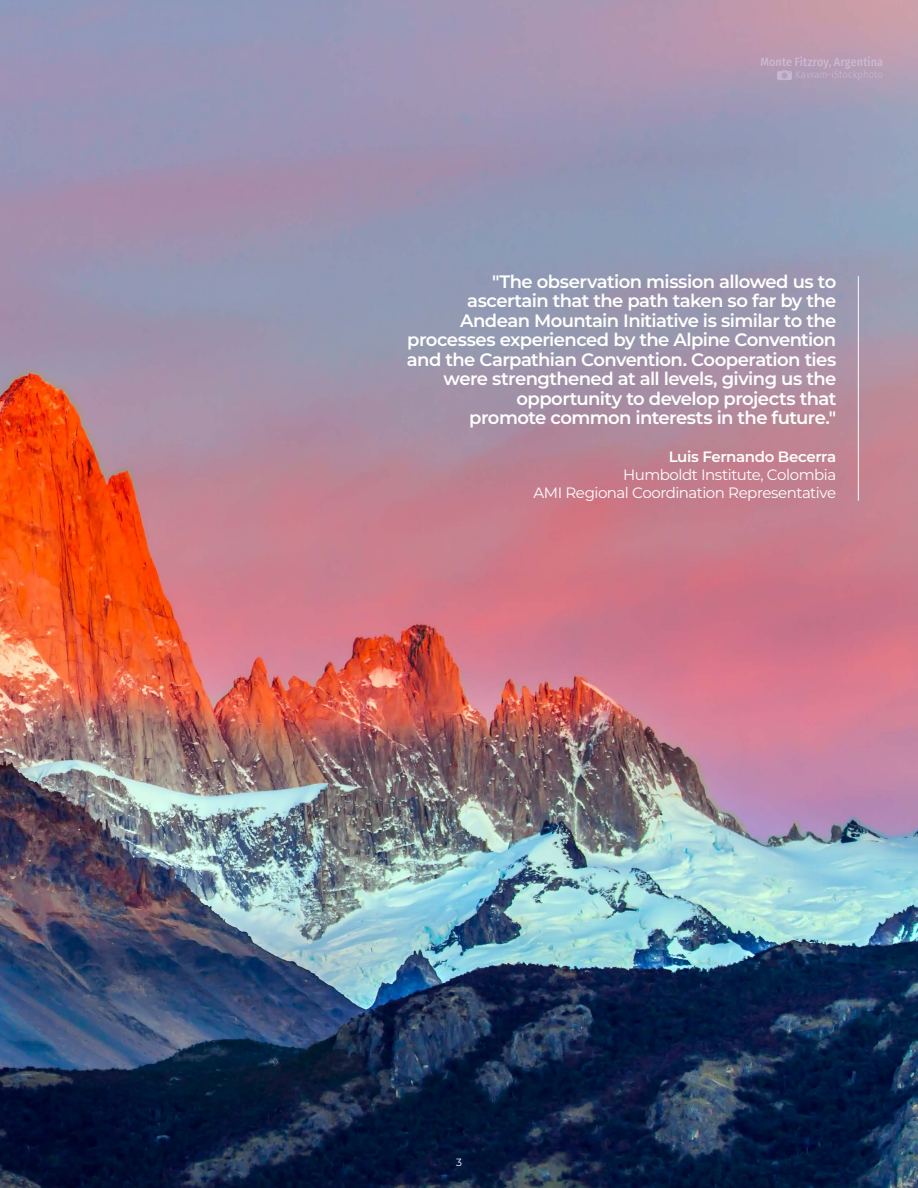
<style>
.page{position:relative;width:918px;height:1188px;background:#fff}
.page>*{position:absolute;margin:0;border:0;box-sizing:border-box;transform-origin:0 0}
.t1{font:600 18px/19.5px "Montserrat";letter-spacing:-.03em;color:#fff;text-align:right}
.t2{font:15px/18px "Montserrat";letter-spacing:-.03em;color:#fff;text-align:right}
.t3{font:600 15px "Montserrat";letter-spacing:-.025em;color:#fff}
.t4{font:500 12px "Fira Sans Condensed";letter-spacing:.01em;color:#d4c8e3}
.t5{font:10.5px "Montserrat";color:#fff}
</style>
<div class="page">
<img style="left:0;top:0;width:917px;height:1188px">
<svg style="left:777px;top:70px;width:15px;height:10px"></svg>
<hr style="left:858px;top:276px;width:1px;height:225px;background:#fff">
<p class="t4" style="left:760px;top:52px;width:124px">Monte Fitzroy, Argentina</p>
<p class="t1" style="left:407px;top:271px;width:431px">"The observation mission allowed us to ascertain that the path taken so far by the Andean Mountain Initiative is similar to the processes experienced by the Alpine Convention and the Carpathian Convention. Cooperation ties were strengthened at all levels, giving us the opportunity to develop projects that<br>promote common interests in the future."</p>
<p class="t3" style="left:669px;top:446px;width:169px">Luis Fernando Becerra</p>
<p class="t2" style="left:534px;top:465px;width:304px">Humboldt Institute, Colombia<br>AMI Regional Coordination Representative</p>
<p class="t5" style="left:456px;top:1155px;width:7px">3</p>
</div>
